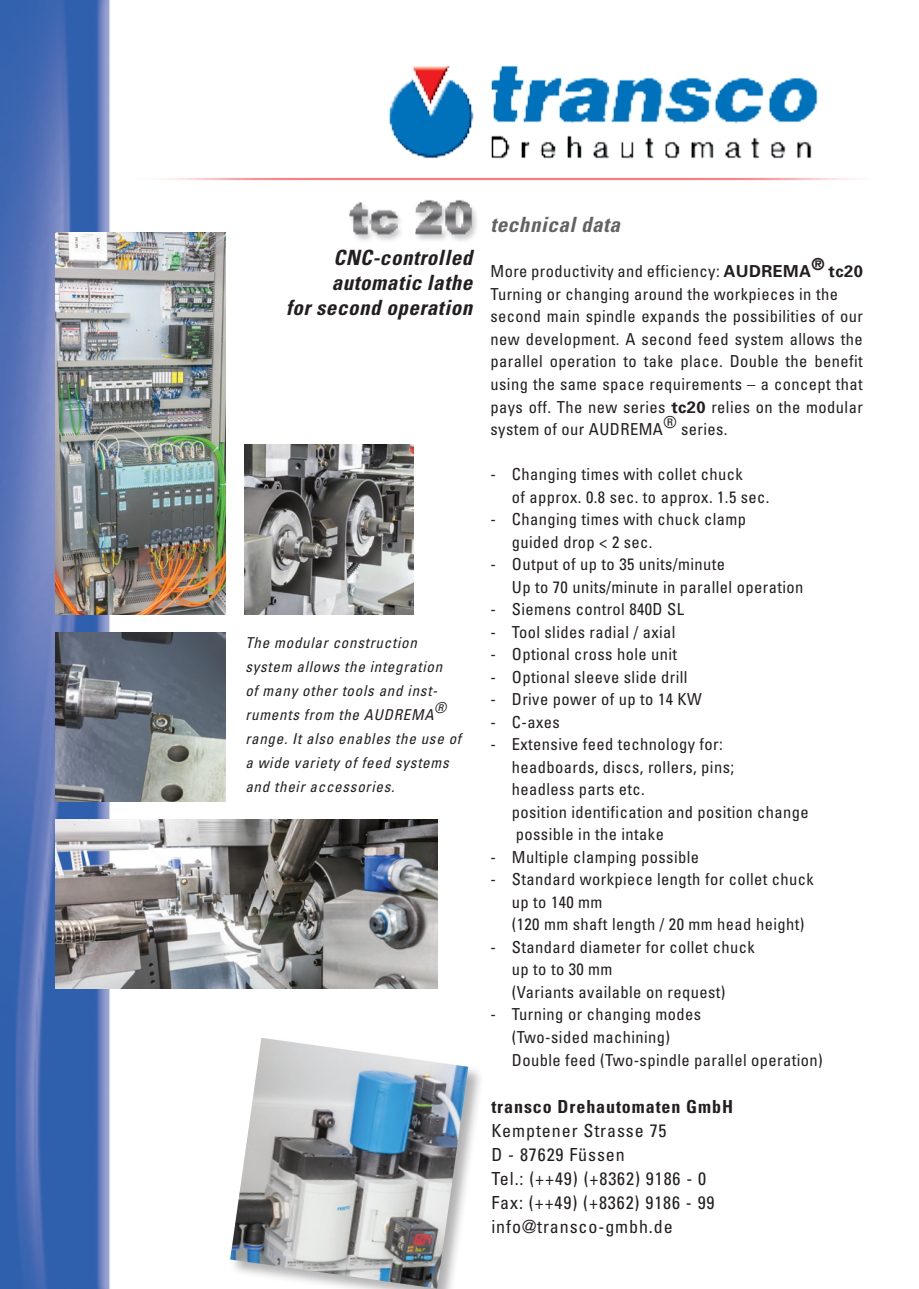
<style>
.page{position:relative;width:919px;height:1289px;background:#fff}
.page>*{position:absolute;margin:0;border:0;box-sizing:border-box;transform-origin:0 0}
.t1{font:italic 700 condensed 21px/25.2px "Univers";letter-spacing:.025em;color:#231f20;text-align:right}
.t2{font:italic 700 condensed 21px "Univers";letter-spacing:.025em;color:#636366}
.t3{font:condensed 18px/24px "Univers";letter-spacing:.05em;color:#231f20}
.t4{font:700 condensed 18px "Univers";letter-spacing:.05em;color:#231f20}
.t5{font:condensed 16.5px/22.5px "Univers";letter-spacing:.025em;color:#231f20}
.t6{font:700 16.5px "Univers";color:#231f20}
.t7{font:italic condensed 15px/24px "Univers";letter-spacing:.05em;color:#231f20}
.s1{font-weight:700;font-stretch:normal}
</style>
<div class="page">
<img style="left:0;top:0;width:857px;height:1288px">
<img style="left:56px;top:232px;width:169px;height:382px">
<img style="left:244px;top:445px;width:169px;height:169px">
<img style="left:56px;top:632px;width:169px;height:169px">
<img style="left:56px;top:819px;width:382px;height:169px">
<div style="left:229px;top:1036px;width:255px;height:252px;background:#231f20;opacity:.35"></div>
<img style="left:230px;top:1037px;width:238px;height:251px">
<p class="t1" style="left:286px;top:245px;width:188px">CNC-controlled automatic lathe<br>for second operation</p>
<p class="t7" style="left:245px;top:630px;width:198px">The modular construction system allows the integration of many other tools and inst&shy;ruments from the AUDREMA</p>
<p class="t7" style="left:245px;top:691px;width:217px;line-height:31.5px;text-indent:189px">® range. It also enables the use of</p>
<p class="t7" style="left:245px;top:750px;width:205px">a wide variety of feed systems and their accessories.</p>
<p class="t2" style="left:490px;top:212px;width:131px">technical data</p>
<p class="t5" style="left:490px;top:260px;width:322px">More productivity and efficiency: <span class="s1">AUDREMA</span></p>
<p class="t6" style="left:811px;top:253px;width:15px">®</p>
<p class="t6" style="left:828px;top:261px;width:36px">tc20</p>
<p class="t5" style="left:490px;top:282px;width:374px">Turning or changing around the workpieces in the second main spindle expands the possibilities of our new development. A second feed system allows the parallel operation to take place. Double the benefit using the same space requirements – a concept that pays off. The new series <span class="s1">tc20</span> relies on the modular system of our AUDREMA</p>
<p class="t5" style="left:663px;top:410px;width:15px">®</p>
<p class="t5" style="left:681px;top:417px;width:48px">series.</p>
<p class="t5" style="left:512px;top:462px;width:259px;text-indent:-21px">- Changing times with collet chuck<br>of approx. 0.8 sec. to approx. 1.5 sec.</p>
<p class="t5" style="left:512px;top:507px;width:236px;text-indent:-21px">- Changing times with chuck clamp guided drop &lt; 2 sec.</p>
<p class="t5" style="left:512px;top:552px;width:293px;text-indent:-21px">- Output of up to 35 units/minute<br>Up to 70 units/minute in parallel operation</p>
<p class="t5" style="left:490px;top:597px;width:195px">- Siemens control 840D SL</p>
<p class="t5" style="left:490px;top:620px;width:186px">- Tool slides radial / axial</p>
<p class="t5" style="left:490px;top:643px;width:188px">- Optional cross hole unit</p>
<p class="t5" style="left:490px;top:665px;width:198px">- Optional sleeve slide drill</p>
<p class="t5" style="left:490px;top:688px;width:213px">- Drive power of up to 14 KW</p>
<p class="t5" style="left:490px;top:710px;width:71px">- C-axes</p>
<p class="t5" style="left:512px;top:733px;width:298px;text-indent:-21px">- Extensive feed technology for: headboards, discs, rollers, pins;<br>headless parts etc.<br>position identification and position change possible in the intake</p>
<p class="t5" style="left:490px;top:845px;width:210px">- Multiple clamping possible</p>
<p class="t5" style="left:512px;top:868px;width:303px;text-indent:-21px">- Standard workpiece length for collet chuck up to 140 mm<br>(120 mm shaft length / 20 mm head height)</p>
<p class="t5" style="left:512px;top:935px;width:244px;text-indent:-21px">- Standard diameter for collet chuck up to to 30 mm<br>(Variants available on request)</p>
<p class="t5" style="left:512px;top:1003px;width:312px;text-indent:-21px">- Turning or changing modes<br>(Two-sided machining)<br>Double feed (Two-spindle parallel operation)</p>
<p class="t4" style="left:491px;top:1095px;width:243px">transco Drehautomaten GmbH</p>
<p class="t3" style="left:491px;top:1118px;width:225px">Kemptener Strasse 75<br>D - 87629 Füssen<br>Tel.: (++49) (+8362) 9186 - 0<br>Fax: (++49) (+8362) 9186 - 99 info@transco-gmbh.de</p>
</div>
